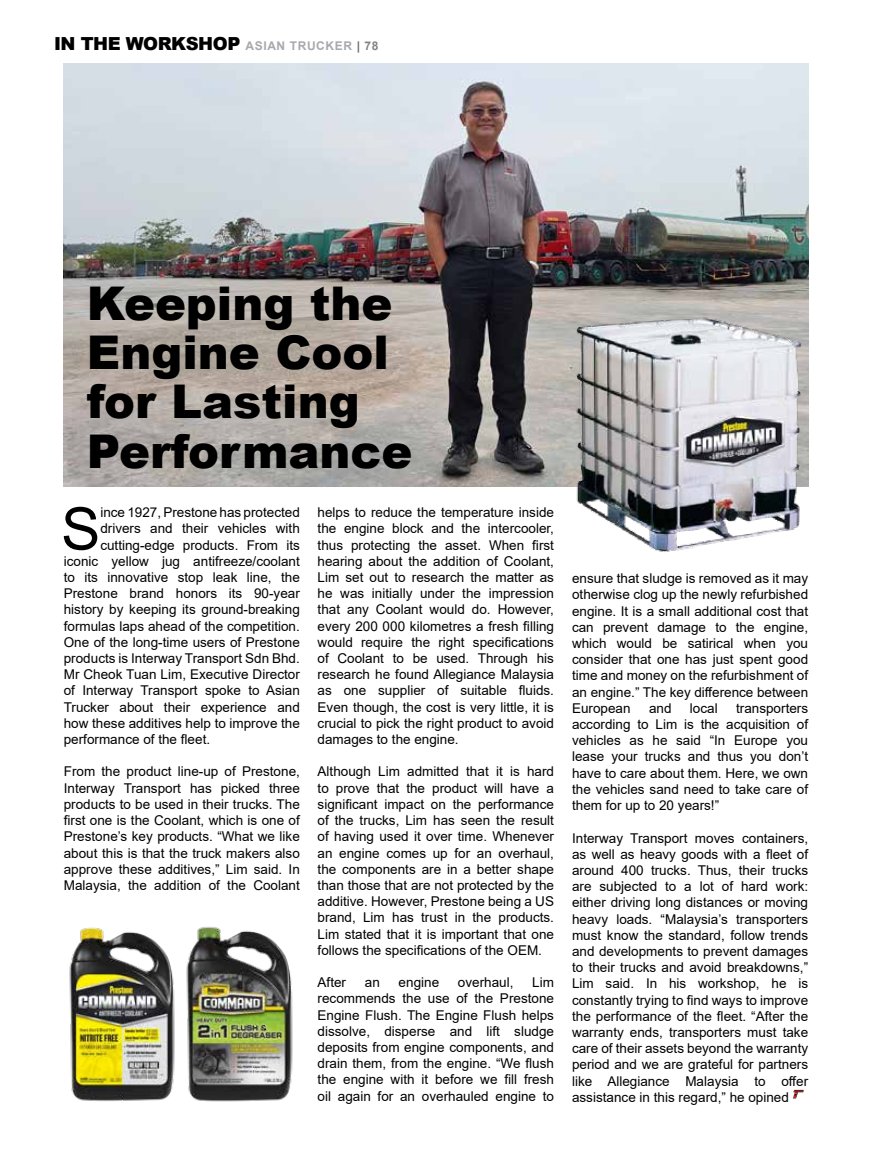
<style>
.page{position:relative;width:872px;height:1170px;background:#fff}
.page>*{position:absolute;margin:0;border:0;box-sizing:border-box;transform-origin:0 0}
.t1{font:58.8px "Arial";color:#000}
.t2{font:900 46.5px/49.2px "Arial";color:#000}
.t3{font:900 18px "Arial";letter-spacing:-.025em;color:#000}
.t4{font:13.5px/16.2px "Arial";color:#000;text-align:justify}
.s1{font-weight:700;font-size:12px;color:#a7a9ac}
.s2{font-weight:700;font-size:12px;color:#6d6e71}
.s3{font-weight:700;font-size:12px;color:#808285}
</style>
<div class="page">
<img style="left:64px;top:64px;width:744px;height:422px">
<img style="left:69px;top:926px;width:224px;height:176px">
<img style="left:572px;top:302px;width:237px;height:250px">
<svg style="left:793px;top:1089px;width:10px;height:9px"></svg>
<h3 class="t3" style="left:54px;top:30px;width:326px">IN THE WORKSHOP <span class="s1">ASIAN TRUCKER</span> <span class="s2">|</span> <span class="s3">78</span></h3>
<h2 class="t2" style="left:87px;top:277px;width:327px">Keeping the<br>Engine Cool for Lasting<br>Performance</h2>
<h1 class="t1" style="left:61px;top:488px;width:41px">S</h1>
<p class="t4" style="left:100px;top:504px;width:201px">ince 1927, Prestone has protected</p>
<p class="t4" style="left:100px;top:520px;width:201px">drivers and their vehicles with</p>
<p class="t4" style="left:100px;top:536px;width:201px">cutting-edge products. From its</p>
<p class="t4" style="left:64px;top:553px;width:238px">iconic yellow jug antifreeze/coolant</p>
<p class="t4" style="left:64px;top:569px;width:238px">to its innovative stop leak line, the</p>
<p class="t4" style="left:64px;top:585px;width:238px">Prestone brand honors its 90-year</p>
<p class="t4" style="left:64px;top:601px;width:238px">history by keeping its ground-breaking</p>
<p class="t4" style="left:64px;top:617px;width:238px">formulas laps ahead of the competition.</p>
<p class="t4" style="left:64px;top:634px;width:238px">One of the long-time users of Prestone</p>
<p class="t4" style="left:64px;top:650px;width:238px">products is Interway Transport Sdn Bhd.</p>
<p class="t4" style="left:64px;top:666px;width:238px">Mr Cheok Tuan Lim, Executive Director</p>
<p class="t4" style="left:64px;top:682px;width:238px">of Interway Transport spoke to Asian</p>
<p class="t4" style="left:64px;top:698px;width:238px">Trucker about their experience and</p>
<p class="t4" style="left:64px;top:715px;width:238px">how these additives help to improve the</p>
<p class="t4" style="left:64px;top:731px;width:148px">performance of the fleet.</p>
<p class="t4" style="left:64px;top:763px;width:238px">From the product line-up of Prestone, Interway Transport has picked three products to be used in their trucks. The first one is the Coolant, which is one of Prestone’s key products. “What we like about this is that the truck makers also approve these additives,” Lim said. In Malaysia, the addition of the Coolant</p>
<p class="t4" style="left:317px;top:504px;width:238px">helps to reduce the temperature inside the engine block and the intercooler, thus protecting the asset. When first hearing about the addition of Coolant, Lim set out to research the matter as he was initially under the impression that any Coolant would do. However, every 200 000 kilometres a fresh filling would require the right specifications of Coolant to be used. Through his research he found Allegiance Malaysia as one supplier of suitable fluids.<br>Even though, the cost is very little, it is crucial to pick the right product to avoid damages to the engine.</p>
<p class="t4" style="left:317px;top:763px;width:238px">Although Lim admitted that it is hard to prove that the product will have a significant impact on the performance of the trucks, Lim has seen the result of having used it over time. Whenever an engine comes up for an overhaul, the components are in a better shape than those that are not protected by the additive. However, Prestone being a US brand, Lim has trust in the products.<br>Lim stated that it is important that one follows the specifications of the OEM.</p>
<p class="t4" style="left:317px;top:974px;width:30px">After</p>
<p class="t4" style="left:365px;top:974px;width:17px">an</p>
<p class="t4" style="left:398px;top:974px;width:42px">engine</p>
<p class="t4" style="left:458px;top:974px;width:57px">overhaul,</p>
<p class="t4" style="left:317px;top:974px;width:238px;text-indent:215px">Lim recommends the use of the Prestone Engine Flush. The Engine Flush helps dissolve, disperse and lift sludge deposits from engine components, and drain them, from the engine. “We flush the engine with it before we fill fresh oil again for an overhauled engine to</p>
<p class="t4" style="left:572px;top:570px;width:238px">ensure that sludge is removed as it may otherwise clog up the newly refurbished engine. It is a small additional cost that can prevent damage to the engine, which would be satirical when you consider that one has just spent good time and money on the refurbishment of an engine.” The key difference between European</p>
<p class="t4" style="left:649px;top:700px;width:24px">and</p>
<p class="t4" style="left:690px;top:700px;width:29px">local</p>
<p class="t4" style="left:572px;top:700px;width:238px;text-indent:164px">transporters according to Lim is the acquisition of vehicles as he said “In Europe you lease your trucks and thus you don’t have to care about them. Here, we own the vehicles sand need to take care of them for up to 20 years!”</p>
<p class="t4" style="left:572px;top:829px;width:238px">Interway Transport moves containers, as well as heavy goods with a fleet of around 400 trucks. Thus, their trucks are subjected to a lot of hard work: either driving long distances or moving heavy loads. “Malaysia’s transporters must know the standard, follow trends and developments to prevent damages to their trucks and avoid breakdowns,” Lim said. In his workshop, he is constantly trying to find ways to improve the performance of the fleet. “After the warranty ends, transporters must take care of their assets beyond the warranty period and we are grateful for partners like Allegiance Malaysia to offer assistance in this regard,” he opined</p>
</div>
